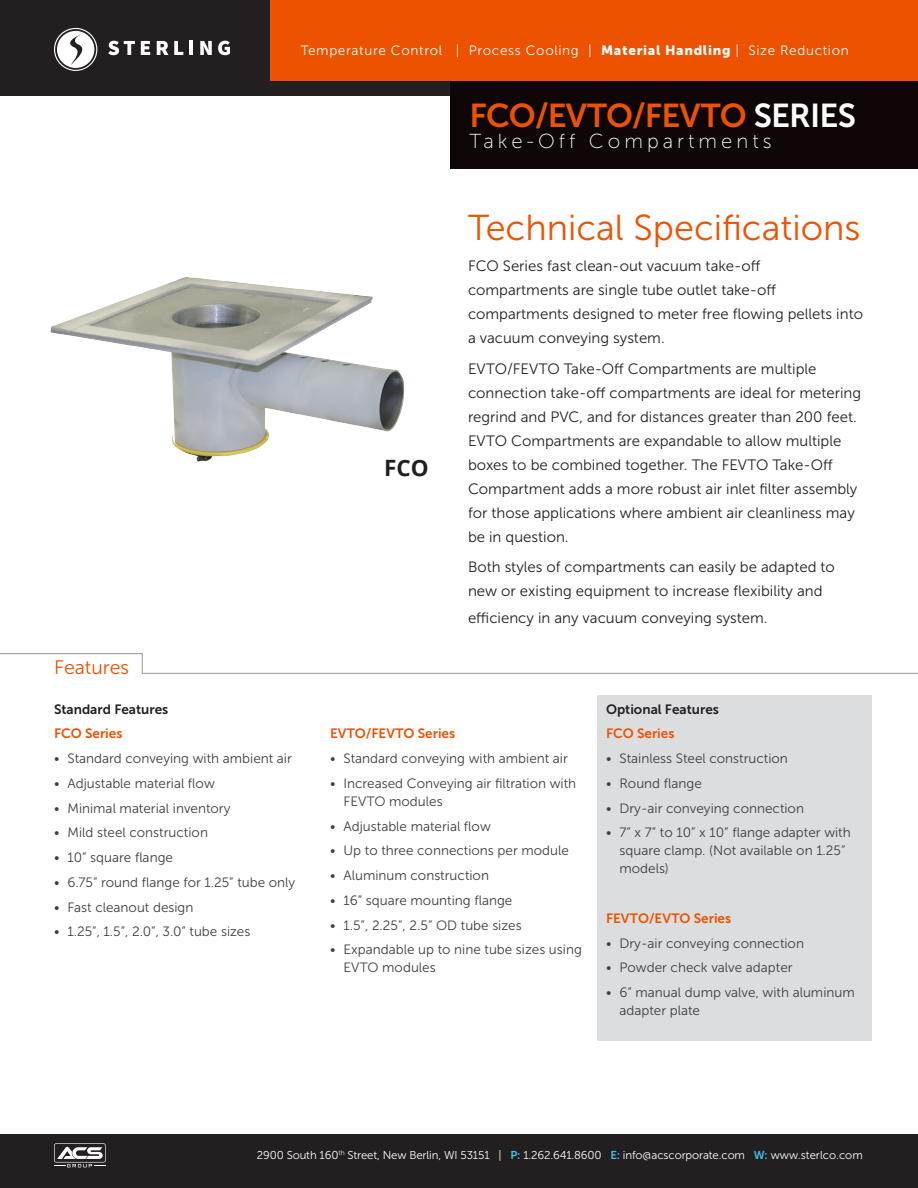
<style>
.page{position:relative;width:918px;height:1188px;background:#fff}
.page>*{position:absolute;margin:0;border:0;box-sizing:border-box;transform-origin:0 0}
.page-text-featured-p{font:36px "Museo Sans 300";color:#ed5200}
.t1{font:33px "Museo Sans 700";letter-spacing:-.025em;color:#ed5200}
.t2{font:700 22.5px "Open Sans";color:#231f20}
.t3{font:20.25px "Museo Sans 100";letter-spacing:.2em;color:#fff}
.page-text-featured-p-2{font:19.5px "Museo Sans 300";color:#ed5200}
.page-text-featured-p-3{font:15px/24px "Museo Sans 300";color:#231f20}
.page-text-8{font:13.5px/18px "Museo Sans 300";color:#3e3e3f}
.Top-capabiliities{font:13.5px "Museo Sans 300";letter-spacing:.05em;color:#fff}
.page-text-8-2{font:13.5px "Museo Sans 700";color:#ed5200}
.page-text-8-3{font:13.5px "Museo Sans 700";color:#231f20}
.t4{font:11.4px "Museo Sans 300";letter-spacing:-.01em;color:#fff}
.s1{font-family:"Museo Sans 900"}
.s2{color:#fff}
.s3{font-family:"Museo Sans 700";color:#3fc1e9}
</style>
<div class="page">
<div style="left:0;top:0;width:918px;height:95px;background:#231f20"></div>
<div style="left:450px;top:0;width:468px;height:168px;background:#0e0607"></div>
<div style="left:270px;top:0;width:648px;height:81px;background:#ed5200"></div>
<svg style="left:200px;top:41px;width:12px;height:14px"></svg>
<svg style="left:218px;top:41px;width:12px;height:14px"></svg>
<svg style="left:108px;top:41px;width:27px;height:14px"></svg>
<svg style="left:141px;top:41px;width:9px;height:14px"></svg>
<svg style="left:157px;top:41px;width:26px;height:14px"></svg>
<hr style="left:190px;top:41px;width:3px;height:14px;background:#fff">
<svg style="left:54px;top:28px;width:43px;height:43px"></svg>
<div style="left:0;top:1134px;width:918px;height:54px;background:#231f20"></div>
<svg style="left:54px;top:1143px;width:52px;height:24px"></svg>
<div style="left:597px;top:695px;width:275px;height:345px;background:#dcdddf"></div>
<svg style="left:0;top:653px;width:918px;height:21px"></svg>
<img style="left:50px;top:277px;width:355px;height:185px">
<p class="Top-capabiliities" style="left:301px;top:43px;width:550px">Temperature Control | Process Cooling | <span class="s1">Material Handling</span> | Size Reduction</p>
<p class="page-text-featured-p-2" style="left:54px;top:656px;width:77px">Features</p>
<p class="page-text-8-3" style="left:54px;top:701px;width:116px">Standard Features</p>
<p class="page-text-8-2" style="left:54px;top:726px;width:70px">FCO Series</p>
<p class="page-text-8" style="left:54px;top:750px;width:239px">• Standard conveying with ambient air</p>
<p class="page-text-8" style="left:54px;top:774px;width:162px">• Adjustable material flow</p>
<p class="page-text-8" style="left:54px;top:799px;width:178px">• Minimal material inventory</p>
<p class="page-text-8" style="left:54px;top:824px;width:156px">• Mild steel construction</p>
<p class="page-text-8" style="left:54px;top:849px;width:121px">• 10” square flange</p>
<p class="page-text-8" style="left:54px;top:873px;width:243px">• 6.75” round flange for 1.25” tube only</p>
<p class="page-text-8" style="left:54px;top:898px;width:141px">• Fast cleanout design</p>
<p class="page-text-8" style="left:54px;top:923px;width:198px">• 1.25”, 1.5”, 2.0”, 3.0” tube sizes</p>
<p class="t2" style="left:384px;top:452px;width:46px">FCO</p>
<p class="t1" style="left:470px;top:97px;width:388px">FCO/EVTO/FEVTO <span class="s2">SERIES</span></p>
<p class="t3" style="left:470px;top:130px;width:304px">Take-Off Compartments</p>
<p class="page-text-featured-p" style="left:468px;top:208px;width:394px">Technical Specifications</p>
<p class="page-text-featured-p-3" style="left:468px;top:254px;width:397px">FCO Series fast clean-out vacuum take-off compartments are single tube outlet take-off compartments designed to meter free flowing pellets into a vacuum conveying system.</p>
<p class="page-text-featured-p-3" style="left:468px;top:356px;width:395px">EVTO/FEVTO Take-Off Compartments are multiple connection take-off compartments are ideal for metering regrind and PVC, and for distances greater than 200 feet.<br>EVTO Compartments are expandable to allow multiple boxes to be combined together. The FEVTO Take-Off Compartment adds a more robust air inlet filter assembly for those applications where ambient air cleanliness may be in question.</p>
<p class="page-text-featured-p-3" style="left:468px;top:555px;width:368px">Both styles of compartments can easily be adapted to new or existing equipment to increase flexibility and</p>
<p class="page-text-featured-p-3" style="left:468px;top:606px;width:301px">efficiency in any vacuum conveying system.</p>
<p class="page-text-8-2" style="left:330px;top:726px;width:127px">EVTO/FEVTO Series</p>
<p class="page-text-8" style="left:330px;top:750px;width:239px">• Standard conveying with ambient air</p>
<p class="page-text-8" style="left:344px;top:774px;width:234px;text-indent:-14px">• Increased Conveying air filtration with<br>FEVTO modules</p>
<p class="page-text-8" style="left:330px;top:817px;width:162px">• Adjustable material flow</p>
<p class="page-text-8" style="left:330px;top:842px;width:240px">• Up to three connections per module</p>
<p class="page-text-8" style="left:330px;top:867px;width:161px">• Aluminum construction</p>
<p class="page-text-8" style="left:330px;top:891px;width:184px">• 16” square mounting flange</p>
<p class="page-text-8" style="left:330px;top:916px;width:193px">• 1.5”, 2.25”, 2.5” OD tube sizes</p>
<p class="page-text-8" style="left:344px;top:941px;width:240px;text-indent:-14px">• Expandable up to nine tube sizes using<br>EVTO modules</p>
<p class="page-text-8-3" style="left:606px;top:701px;width:114px">Optional Features</p>
<p class="page-text-8-2" style="left:606px;top:726px;width:70px">FCO Series</p>
<p class="page-text-8" style="left:606px;top:750px;width:183px">• Stainless Steel construction</p>
<p class="page-text-8" style="left:606px;top:774px;width:97px">• Round flange</p>
<p class="page-text-8" style="left:606px;top:799px;width:200px">• Dry-air conveying connection</p>
<p class="page-text-8" style="left:620px;top:824px;width:233px;text-indent:-14px">• 7” x 7” to 10” x 10” flange adapter with square clamp. (Not available on 1.25” models)</p>
<p class="page-text-8-2" style="left:606px;top:911px;width:127px">FEVTO/EVTO Series</p>
<p class="page-text-8" style="left:606px;top:934px;width:200px">• Dry-air conveying connection</p>
<p class="page-text-8" style="left:606px;top:959px;width:188px">• Powder check valve adapter</p>
<p class="page-text-8" style="left:620px;top:984px;width:237px;text-indent:-14px">• 6” manual dump valve, with aluminum adapter plate</p>
<p class="t4" style="left:257px;top:1148px;width:608px">2900 South 160<sup>th</sup> Street, New Berlin, WI 53151 | <span class="s3">P:</span> 1.262.641.8600 <span class="s3">E:</span> info@acscorporate.com <span class="s3">W:</span> www.sterlco.com</p>
</div>
